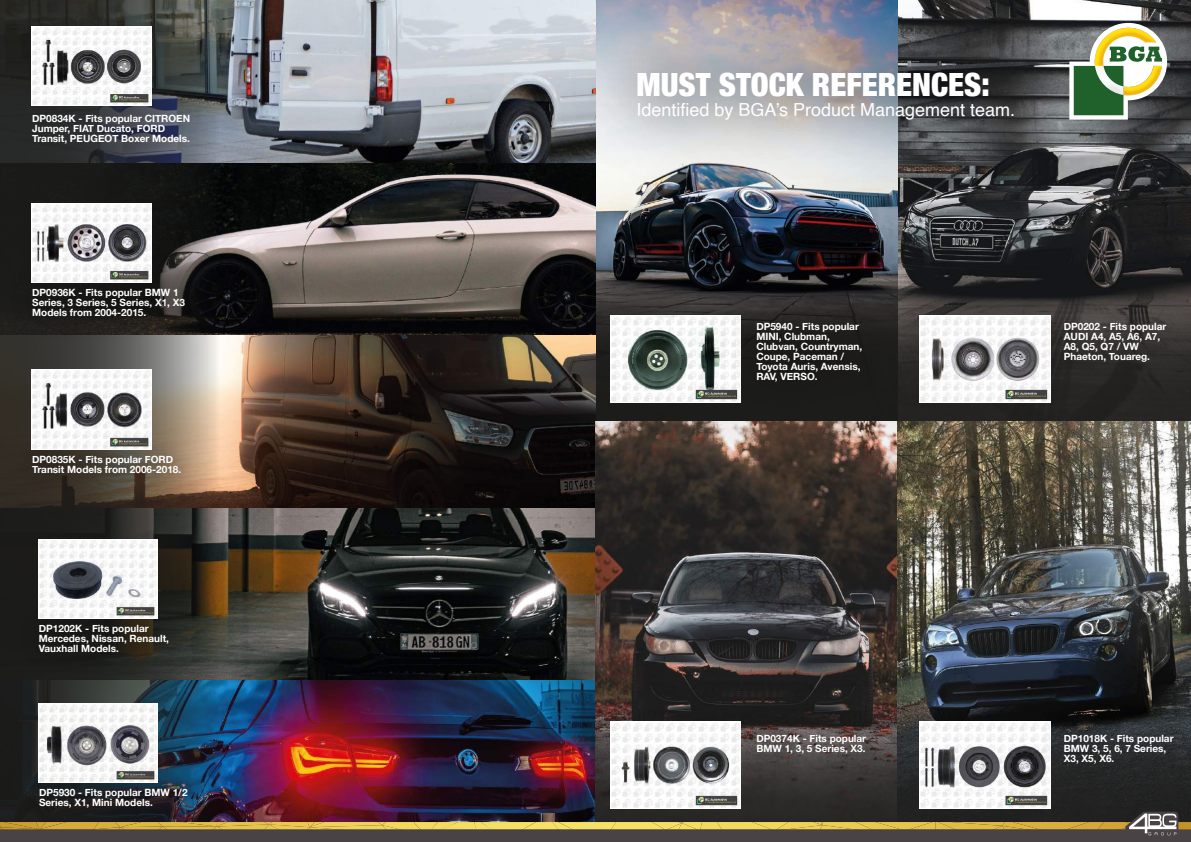
<style>
.page{position:relative;width:1191px;height:842px;background:#fff}
.page>*{position:absolute;margin:0;border:0;box-sizing:border-box;transform-origin:0 0}
.t1{font:900 condensed 32px "Helvetica Neue";color:#fff}
.t2{font:18px "Helvetica";color:#fff}
.t3{font:700 10px/10px "Helvetica Neue";color:#fff}
</style>
<div class="page">
<img style="left:219px;top:0;width:972px;height:812px">
<svg style="left:596px;top:289px;width:595px;height:132px;background:#2d2c2b"></svg>
<svg style="left:0;top:0;width:219px;height:812px;background:#363939"></svg>
<img style="left:0;top:252px;width:225px;height:109px">
<img style="left:32px;top:26px;width:120px;height:80px">
<img style="left:32px;top:203px;width:119px;height:80px">
<img style="left:8px;top:592px;width:219px;height:96px">
<img style="left:13px;top:762px;width:209px;height:50px">
<img style="left:7px;top:429px;width:208px;height:74px">
<img style="left:32px;top:370px;width:120px;height:80px">
<img style="left:39px;top:539px;width:119px;height:79px">
<img style="left:39px;top:703px;width:119px;height:80px">
<img style="left:610px;top:316px;width:104px;height:87px">
<svg style="left:596px;top:719px;width:425px;height:93px;background:#363433"></svg>
<img style="left:714px;top:279px;width:199px;height:158px">
<img style="left:920px;top:316px;width:130px;height:87px">
<img style="left:1033px;top:291px;width:158px;height:104px">
<img style="left:610px;top:721px;width:104px;height:88px">
<img style="left:714px;top:690px;width:199px;height:122px">
<img style="left:920px;top:721px;width:101px;height:88px">
<img style="left:1021px;top:690px;width:170px;height:122px">
<img style="left:551px;top:0;width:561px;height:210px">
<img style="left:1159px;top:102px;width:32px;height:29px">
<img style="left:1063px;top:0;width:128px;height:102px">
<img style="left:1070px;top:120px;width:89px;height:14px">
<svg style="left:1069px;top:23px;width:98px;height:97px"></svg>
<img style="left:1063px;top:30px;width:79px;height:78px">
<svg style="left:0;top:812px;width:1191px;height:30px;background:#67583e"></svg>
<hr style="left:587px;top:838px;width:604px;height:4px;background:#494345">
<p class="t3" style="left:32px;top:114px;width:159px">DP0834K - Fits popular CITROEN<br>Jumper, FIAT Ducato, FORD<br>Transit, PEUGEOT Boxer Models.</p>
<p class="t3" style="left:32px;top:288px;width:154px">DP0936K - Fits popular BMW 1<br>Series, 3 Series, 5 Series, X1, X3<br>Models from 2004-2015.</p>
<p class="t3" style="left:32px;top:454px;width:151px">DP0835K - Fits popular FORD<br>Transit Models from 2006-2018.</p>
<p class="t3" style="left:39px;top:624px;width:132px">DP1202K - Fits popular<br>Mercedes, Nissan, Renault,<br>Vauxhall Models.</p>
<p class="t3" style="left:39px;top:788px;width:150px">DP5930 - Fits popular BMW 1/2<br>Series, X1, Mini Models.</p>
<h1 class="t1" style="left:637px;top:58px;width:355px">MUST STOCK REFERENCES:</h1>
<h2 class="t2" style="left:637px;top:95px;width:380px">Identified by BGA’s Product Management team.</h2>
<p class="t3" style="left:756px;top:322px;width:107px">DP5940 - Fits popular<br>MINI, Clubman,<br>Clubvan, Countryman,<br>Coupe, Paceman /<br>Toyota Auris, Avensis,<br>RAV, VERSO.</p>
<p class="t3" style="left:1064px;top:322px;width:104px">DP0202 - Fits popular<br>AUDI A4, A5, A6, A7,<br>A8, Q5, Q7 / VW<br>Phaeton, Touareg.</p>
<p class="t3" style="left:756px;top:733px;width:111px">DP0374K - Fits popular<br>BMW 1, 3, 5 Series, X3.</p>
<p class="t3" style="left:1064px;top:733px;width:111px">DP1018K - Fits popular<br>BMW 3, 5, 6, 7 Series,<br>X3, X5, X6.</p>
</div>
